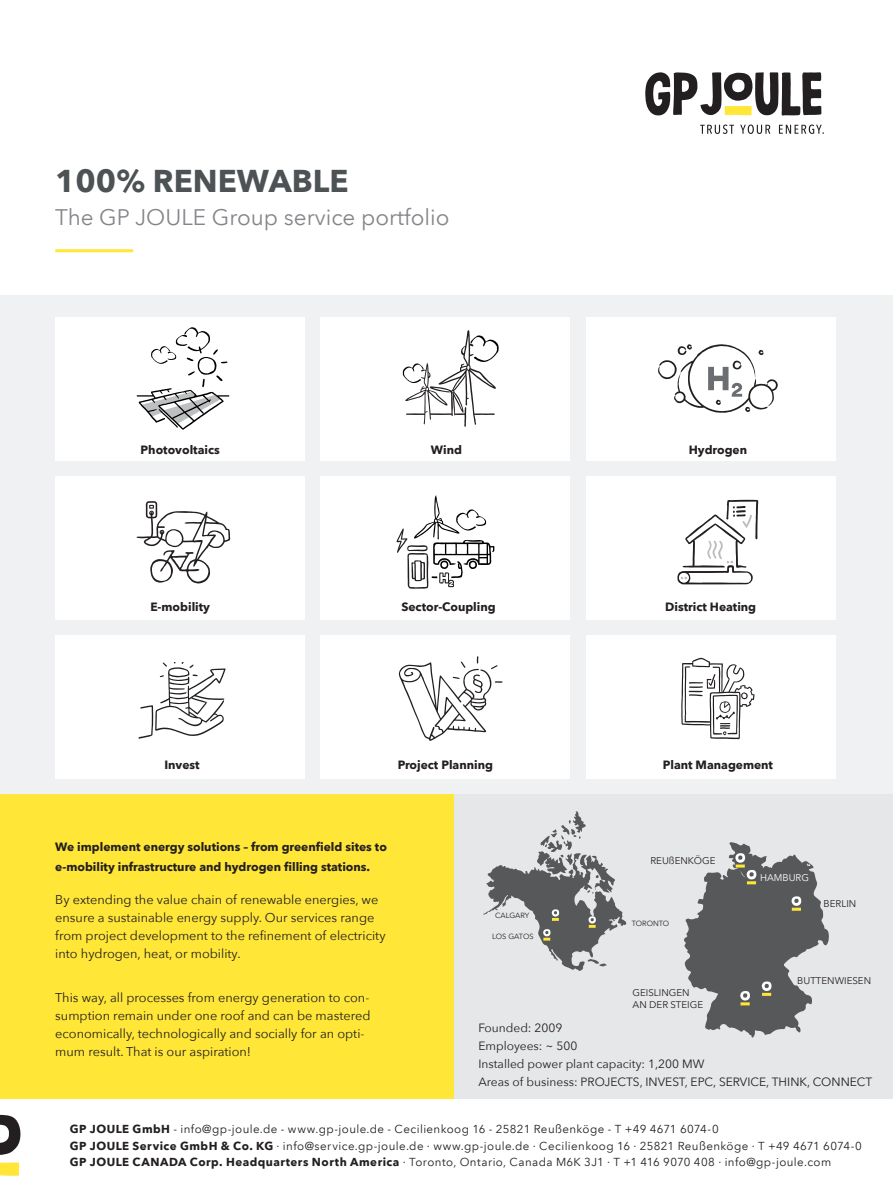
<style>
.page{position:relative;width:893px;height:1191px;background:#fff}
.page>*{position:absolute;margin:0;border:0;box-sizing:border-box;transform-origin:0 0}
.t1{font:700 31.5px "Avenir Next LT Pro";color:#4d5255}
.t2{font:22.5px "Avenir Next LT Pro";color:#85868a}
.t3{font:12.75px/18px "Avenir Next";color:#231f20}
.t4{font:700 12px/19.5px "Avenir Next LT Pro";color:#231f20}
.t5{font:12px/18px "Avenir Next";color:#231f20}
.t6{font:11.55px "Avenir Next LT Pro";letter-spacing:.035em;color:#231f20}
.t7{font:9.75px/11.7px "Avenir Next LT Pro";color:#231f20}
.t8{font:9.75px "Avenir Next LT Pro";color:#fff}
.t9{font:7.5px "Avenir Next LT Pro";color:#231f20}
.s1{font-weight:700}
</style>
<div class="page">
<div style="left:0;top:295px;width:893px;height:499px;background:#f0f1f2"></div>
<div style="left:0;top:794px;width:455px;height:304px;background:#ffe637"></div>
<div style="left:455px;top:794px;width:438px;height:304px;background:#e6e7e9"></div>
<hr style="left:55px;top:249px;width:78px;height:3px;background:#ffe637">
<svg style="left:645px;top:72px;width:179px;height:62px"></svg>
<svg style="left:483px;top:811px;width:143px;height:160px"></svg>
<svg style="left:684px;top:842px;width:145px;height:195px"></svg>
<svg style="left:0;top:1162px;width:19px;height:13px"></svg>
<svg style="left:0;top:1114px;width:20px;height:40px"></svg>
<div style="left:55px;top:317px;width:250px;height:144px;background:#fff"></div>
<div style="left:321px;top:317px;width:249px;height:144px;background:#fff"></div>
<div style="left:586px;top:317px;width:250px;height:144px;background:#fff"></div>
<div style="left:55px;top:476px;width:250px;height:143px;background:#fff"></div>
<div style="left:321px;top:476px;width:249px;height:143px;background:#fff"></div>
<div style="left:586px;top:476px;width:250px;height:143px;background:#fff"></div>
<div style="left:55px;top:635px;width:250px;height:143px;background:#fff"></div>
<div style="left:321px;top:635px;width:249px;height:143px;background:#fff"></div>
<div style="left:586px;top:635px;width:250px;height:143px;background:#fff"></div>
<svg style="left:137px;top:327px;width:92px;height:103px"></svg>
<svg style="left:403px;top:330px;width:96px;height:97px"></svg>
<svg style="left:658px;top:344px;width:120px;height:69px"></svg>
<svg style="left:136px;top:501px;width:94px;height:82px"></svg>
<svg style="left:396px;top:495px;width:98px;height:94px"></svg>
<svg style="left:677px;top:500px;width:81px;height:85px"></svg>
<svg style="left:139px;top:662px;width:87px;height:76px"></svg>
<svg style="left:399px;top:656px;width:103px;height:84px"></svg>
<svg style="left:681px;top:658px;width:73px;height:81px"></svg>
<h1 class="t1" style="left:55px;top:162px;width:295px">100% RENEWABLE</h1>
<h2 class="t2" style="left:55px;top:204px;width:396px">The GP JOULE Group service portfolio</h2>
<p class="t4" style="left:141px;top:440px;width:81px">Photovoltaics</p>
<p class="t4" style="left:431px;top:440px;width:33px">Wind</p>
<p class="t4" style="left:689px;top:440px;width:60px">Hydrogen</p>
<p class="t4" style="left:150px;top:597px;width:61px">E-mobility</p>
<p class="t4" style="left:401px;top:597px;width:96px">Sector-Coupling</p>
<p class="t4" style="left:665px;top:597px;width:92px">District Heating</p>
<p class="t4" style="left:164px;top:755px;width:37px">Invest</p>
<p class="t4" style="left:398px;top:755px;width:97px">Project Planning</p>
<p class="t4" style="left:663px;top:755px;width:112px">Plant Management</p>
<p class="t4" style="left:55px;top:837px;width:333px">We implement energy solutions – from greenfield sites to e-mobility infrastructure and hydrogen filling stations.</p>
<p class="t3" style="left:55px;top:889px;width:332px">By extending the value chain of renewable energies, we ensure a sustainable energy supply. Our services range from project development to the refinement of electricity into hydrogen, heat, or mobility.</p>
<p class="t3" style="left:55px;top:988px;width:317px">This way, all processes from energy generation to con&shy;sumption remain under one roof and can be mastered economically, technologically and socially for an opti&shy;mum result. That is our aspiration!</p>
<p class="t9" style="left:495px;top:911px;width:36px">CALGARY</p>
<p class="t9" style="left:492px;top:931px;width:43px">LOS GATOS</p>
<p class="t7" style="left:650px;top:855px;width:67px">REUßENKÖGE</p>
<p class="t9" style="left:632px;top:918px;width:39px">TORONTO</p>
<p class="t7" style="left:632px;top:987px;width:72px">GEISLINGEN<br>AN DER STEIGE</p>
<p class="t8" style="left:760px;top:872px;width:50px">HAMBURG</p>
<p class="t7" style="left:824px;top:897px;width:34px">BERLIN</p>
<p class="t7" style="left:797px;top:974px;width:75px">BUTTENWIESEN</p>
<p class="t5" style="left:478px;top:1018px;width:395px">Founded: 2009<br>Employees: ~ 500<br>Installed power plant capacity: 1,200 MW<br>Areas of business: PROJECTS, INVEST, EPC, SERVICE, THINK, CONNECT</p>
<p class="t6" style="left:70px;top:1122px;width:650px"><span class="s1">GP JOULE GmbH</span> - info@gp-joule.de - www.gp-joule.de - Cecilienkoog 16 - 25821 Reußenköge - T +49 4671 6074-0</p>
<p class="t6" style="left:70px;top:1155px;width:763px"><span class="s1">GP JOULE CANADA Corp. Headquarters North America</span> · Toronto, Ontario, Canada M6K 3J1 · T +1 416 9070 408 · info@gp-joule.com</p>
<p class="t6" style="left:70px;top:1138px;width:794px"><span class="s1">GP JOULE Service GmbH &amp; Co. KG</span> · info@service.gp-joule.de · www.gp-joule.de · Cecilienkoog 16 · 25821 Reußenköge · T +49 4671 6074-0</p>
</div>
